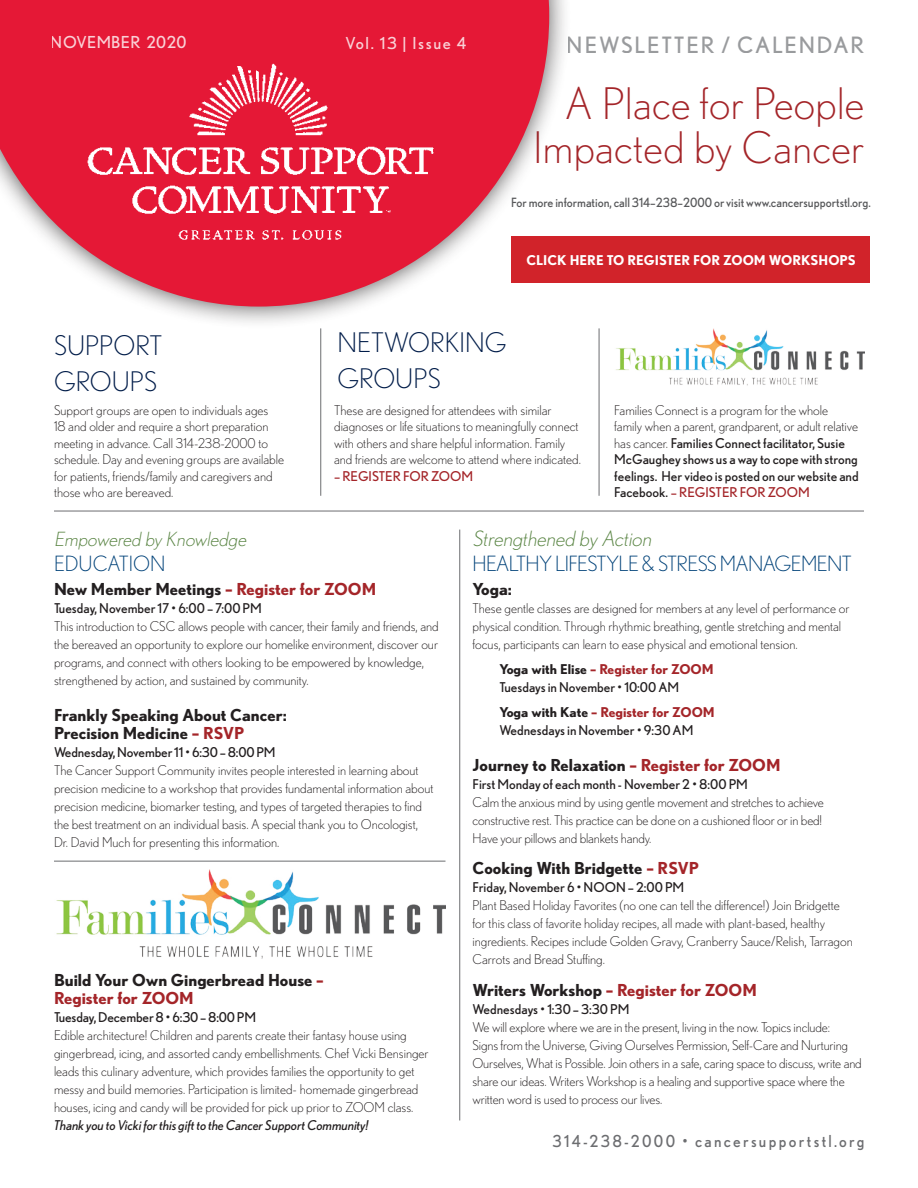
<style>
.page{position:relative;width:918px;height:1188px;background:#fff}
.page>*{position:absolute;margin:0;border:0;box-sizing:border-box;transform-origin:0 0}
.t1{font:300 43.5px/43.5px "Nobel";letter-spacing:.01em;color:#a42529;text-align:right}
.t2{font:300 27px/36px "Nobel";color:#001c49}
.t3{font:22.5px "Nobel";letter-spacing:.08em;color:#808285}
.imported-Normal{font:300 21px "Nobel";letter-spacing:-.03em;color:#004279}
.imported-Normal-2{font:italic 300 21px "Nobel";color:#598443}
.imported-Normal-3{font:300 21px "Nobel";color:#004279}
.t4{font:italic 300 19.5px "Nobel";color:#598443}
.yiv1539260353msonorm{font:700 16.5px/18px "Nobel";color:#231f20}
.imported-Normal-4{font:700 16.5px "Nobel";color:#231f20}
.t5{font:16.5px "Nobel";letter-spacing:.15em;color:#6c6d70;scale:.94 1}
.imported-Normal-5{font:700 16.5px "Nobel";color:#a42529}
.t6{font:16.5px "Nobel";letter-spacing:.1em;color:#fff}
.t7{font:16.5px "Nobel";letter-spacing:.02em;color:#fff}
.imported-Normal-6{font:300 13.5px/18px "Nobel";color:#231f20}
.imported-Normal-7{font:13.5px/16.5px "Nobel";color:#231f20}
.yiv1539260353msonorm-2{font:300 13.5px/18px "Nobel";color:#231f20}
.t8{font:700 13.5px "Nobel";color:#a42529}
.t9{font:700 13.5px "Nobel";color:#fff}
.yiv1539260353msonorm-3{font:13.5px "Nobel";color:#231f20}
.t10{font:13.5px "Nobel";color:#a42529}
.t11{font:12.75px "Nobel";color:#57585a;scale:.95 1}
.s1{font-weight:300}
.s2{color:#a42529}
.s3{font-weight:400;font-style:italic}
.s4{color:#231f20}
</style>
<div class="page">
<img style="left:616px;top:328px;width:248px;height:58px">
<div style="left:0;top:0;width:572px;height:329px;background:#231f20;opacity:.75"></div>
<svg style="left:0;top:0;width:549px;height:307px;fill:#e51836"></svg>
<img style="left:51px;top:48px;width:415px;height:212px">
<hr style="left:54px;top:511px;width:810px;height:1px;background:#6c6d70">
<hr style="left:320px;top:328px;width:1px;height:168px;background:#6c6d70">
<hr style="left:459px;top:530px;width:1px;height:590px;background:#6c6d70">
<hr style="left:599px;top:328px;width:1px;height:168px;background:#6c6d70">
<hr style="left:54px;top:861px;width:392px;height:1px;background:#6c6d70">
<img style="left:56px;top:870px;width:389px;height:89px">
<div style="left:512px;top:237px;width:358px;height:46px;background:#d1232a"></div>
<p class="t7" style="left:51px;top:32px;width:137px">NOVEMBER 2020</p>
<p class="t6" style="left:345px;top:33px;width:122px">Vol. 13 | Issue 4</p>
<h3 class="t3" style="left:567px;top:32px;width:299px">NEWSLETTER / CALENDAR</h3>
<p class="t1" style="left:534px;top:82px;width:332px">A Place for People<br>Impacted by Cancer</p>
<p class="t11" style="left:511px;top:195px;width:380px">For more information, call 314–238–2000 or visit www.cancersupportstl.org.</p>
<p class="t9" style="left:526px;top:253px;width:331px">CLICK HERE TO REGISTER FOR ZOOM WORKSHOPS</p>
<p class="t2" style="left:54px;top:327px;width:110px">SUPPORT<br>GROUPS</p>
<p class="t2" style="left:338px;top:324px;width:171px">NETWORKING</p>
<p class="t2" style="left:338px;top:360px;width:105px">GROUPS</p>
<p class="imported-Normal-6" style="left:54px;top:402px;width:232px;line-height:16.5px">Support groups are open to individuals ages<br>18 and older and require a short preparation meeting in advance. Call 314-238-2000 to schedule. Day and evening groups are available for patients, friends/family and caregivers and those who are bereaved.</p>
<p class="imported-Normal-7" style="left:614px;top:402px;width:246px"><span class="s1">Families Connect is a program for the whole family when a parent, grandparent, or adult relative has cancer.</span> Families Connect facilitator, Susie McGaughey shows us a way to cope with strong feelings. Her video is posted on our website and Facebook. <span class="s2">– REGISTER FOR ZOOM</span></p>
<p class="imported-Normal-6" style="left:334px;top:402px;width:248px;line-height:16.5px">These are designed for attendees with similar diagnoses or life situations to meaningfully connect with others and share helpful information. Family and friends are welcome to attend where indicated.</p>
<p class="t10" style="left:334px;top:468px;width:140px">– REGISTER FOR ZOOM</p>
<p class="t4" style="left:54px;top:528px;width:198px">Empowered by Knowledge</p>
<p class="imported-Normal-3" style="left:54px;top:551px;width:113px">EDUCATION</p>
<p class="yiv1539260353msonorm" style="left:54px;top:580px;width:324px">New Member Meetings <span class="s2">– Register for ZOOM</span></p>
<p class="yiv1539260353msonorm-3" style="left:54px;top:601px;width:209px">Tuesday, November 17 • 6:00 – 7:00 PM</p>
<p class="yiv1539260353msonorm-2" style="left:54px;top:617px;width:386px">This introduction to CSC allows people with cancer, their family and friends, and the bereaved an opportunity to explore our homelike environment, discover our programs, and connect with others looking to be empowered by knowledge, strengthened by action, and sustained by community.</p>
<p class="yiv1539260353msonorm" style="left:54px;top:706px;width:235px">Frankly Speaking About Cancer:<br>Precision Medicine <span class="s2">– RSVP</span></p>
<p class="imported-Normal-7" style="left:54px;top:744px;width:223px">Wednesday, November 11 • 6:30 – 8:00 PM</p>
<p class="imported-Normal-6" style="left:54px;top:761px;width:381px">The Cancer Support Community invites people interested in learning about precision medicine to a workshop that provides fundamental information about precision medicine, biomarker testing, and types of targeted therapies to find the best treatment on an individual basis. A special thank you to Oncologist, Dr. David Much for presenting this information.</p>
<p class="yiv1539260353msonorm" style="left:54px;top:971px;width:271px">Build Your Own Gingerbread House <span class="s2">–<br>Register for ZOOM</span></p>
<p class="imported-Normal-7" style="left:54px;top:1009px;width:204px">Tuesday, December 8 • 6:30 – 8:00 PM</p>
<p class="imported-Normal-6" style="left:54px;top:1026px;width:376px">Edible architecture! Children and parents create their fantasy house using gingerbread, icing, and assorted candy embellishments. Chef Vicki Bensinger leads this culinary adventure, which provides families the opportunity to get messy and build memories. Participation is limited- homemade gingerbread houses, icing and candy will be provided for pick up prior to ZOOM class.<br><span class="s3">Thank you to Vicki for this gift to the Cancer Support Community!</span></p>
<p class="imported-Normal-2" style="left:472px;top:527px;width:184px">Strengthened by Action</p>
<p class="imported-Normal" style="left:472px;top:551px;width:381px">HEALTHY LIFESTYLE &amp; STRESS MANAGEMENT</p>
<p class="yiv1539260353msonorm" style="left:472px;top:580px;width:41px">Yoga:</p>
<p class="imported-Normal-6" style="left:472px;top:599px;width:378px">These gentle classes are designed for members at any level of performance or physical condition. Through rhythmic breathing, gentle stretching and mental focus, participants can learn to ease physical and emotional tension.</p>
<p class="t8" style="left:500px;top:661px;width:216px"><span class="s4">Yoga with Elise</span> – Register for ZOOM</p>
<p class="imported-Normal-7" style="left:500px;top:679px;width:181px">Tuesdays in November • 10:00 AM</p>
<p class="t8" style="left:500px;top:704px;width:217px"><span class="s4">Yoga with Kate</span> – Register for ZOOM</p>
<p class="imported-Normal-7" style="left:500px;top:722px;width:195px">Wednesdays in November • 9:30 AM</p>
<p class="imported-Normal-4" style="left:472px;top:755px;width:310px">Journey to Relaxation <span class="s2">– Register for ZOOM</span></p>
<p class="imported-Normal-7" style="left:472px;top:776px;width:277px">First Monday of each month - November 2 • 8:00 PM</p>
<p class="imported-Normal-6" style="left:472px;top:793px;width:353px">Calm the anxious mind by using gentle movement and stretches to achieve constructive rest. This practice can be done on a cushioned floor or in bed!<br>Have your pillows and blankets handy.</p>
<p class="imported-Normal-4" style="left:472px;top:859px;width:228px">Cooking With Bridgette <span class="s2">– RSVP</span></p>
<p class="imported-Normal-7" style="left:472px;top:879px;width:213px">Friday, November 6 • NOON – 2:00 PM</p>
<p class="imported-Normal-6" style="left:472px;top:896px;width:382px">Plant Based Holiday Favorites (no one can tell the difference!) Join Bridgette for this class of favorite holiday recipes, all made with plant-based, healthy ingredients. Recipes include Golden Gravy, Cranberry Sauce/Relish, Tarragon Carrots and Bread Stuffing.</p>
<p class="imported-Normal-5" style="left:472px;top:980px;width:286px"><span class="s4">Writers Workshop</span> – Register for ZOOM</p>
<p class="imported-Normal-7" style="left:472px;top:1001px;width:158px">Wednesdays • 1:30 – 3:30 PM</p>
<p class="imported-Normal-6" style="left:472px;top:1018px;width:391px">We will explore where we are in the present, living in the now. Topics include:<br>Signs from the Universe, Giving Ourselves Permission, Self-Care and Nurturing Ourselves, What is Possible. Join others in a safe, caring space to discuss, write and share our ideas. Writers Workshop is a healing and supportive space where the written word is used to process our lives.</p>
<p class="t5" style="left:552px;top:1132px;width:334px">314-238-2000 • cancersupportstl.org</p>
</div>
